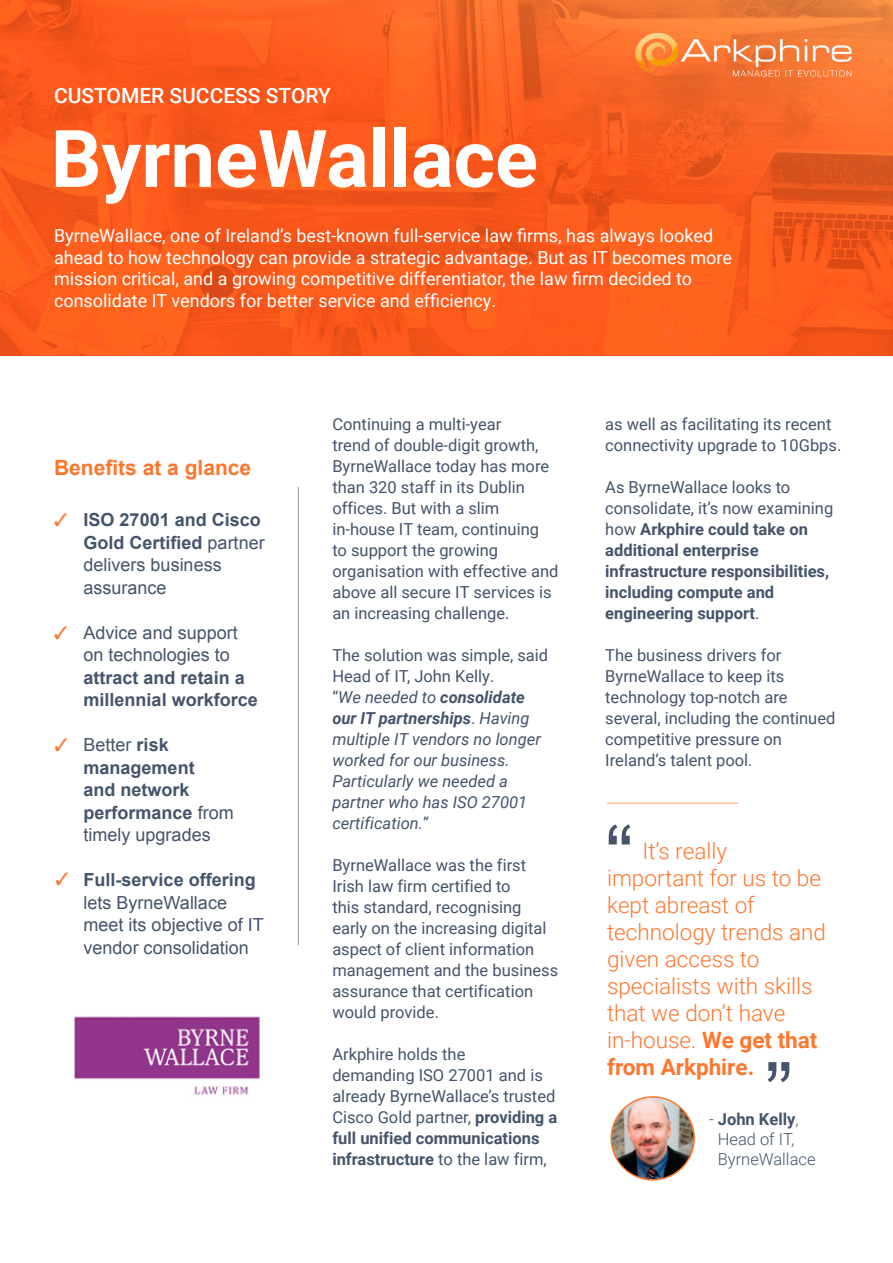
<style>
.page{position:relative;width:893px;height:1263px;background:#fff}
.page>*{position:absolute;margin:0;border:0;box-sizing:border-box;transform-origin:0 0}
.t1{font:85.5px "Arial";color:#44546a}
.t2{font:700 79.5px "Roboto";color:#fff}
.t3{font:300 22.5px/27px "Roboto";color:#ff762d}
.t4{font:700 22.5px/27px "Roboto";color:#ff762d}
.t5{font:500 21px "Roboto";color:#fff}
.t6{font:700 21px "Arial";color:#ff762d}
.t7{font:18px/21.6px "Roboto";color:#fff}
.t8{font:18px/22.5px "Arial";color:#44546a}
.t9{font:700 18px/22.5px "Arial";color:#44546a}
.t10{font:16.5px/21px "Roboto";color:#44546a}
.t11{font:italic 16.5px/21px "Roboto";color:#44546a}
.t12{font:700 16.5px/21px "Roboto";color:#44546a}
.t13{font:300 16.5px "Roboto";color:#44546a}
.s1{font-weight:700}
.s2{font-weight:400}
.s3{font-style:normal}
.s4{font-weight:300}
.s5{color:#fff}
</style>
<div class="page">
<img style="left:0;top:1px;width:893px;height:355px">
<img style="left:73px;top:1016px;width:187px;height:79px">
<hr style="left:298px;top:487px;width:1px;height:458px;background:#44546a">
<hr style="left:607px;top:802px;width:131px;height:2px;background:#ff762d">
<img style="left:610px;top:1096px;width:85px;height:85px">
<p class="t5" style="left:54px;top:81px;width:278px">CUSTOMER SUCCESS STORY</p>
<p class="t2" style="left:51px;top:103px;width:489px">ByrneWallace</p>
<p class="t7" style="left:54px;top:224px;width:680px">ByrneWallace, one of Ireland’s best-known full-service law firms, has always looked ahead to how technology can provide a strategic advantage. But as IT becomes more mission critical, and a growing competitive differentiator, the law firm decided to consolidate IT vendors for better service and efficiency.</p>
<p class="t6" style="left:54px;top:454px;width:199px">Benefits at a glance</p>
<p class="t8" style="left:84px;top:509px;width:183px"><span class="s1">ISO 27001 and Cisco<br>Gold Certified</span> partner delivers business assurance</p>
<p class="t9" style="left:84px;top:622px;width:176px"><span class="s2">Advice and support on technologies to </span>attract and retain a millennial workforce</p>
<p class="t9" style="left:84px;top:734px;width:152px"><span class="s2">Better</span> risk management<br>and network performance <span class="s2">from timely upgrades</span></p>
<p class="t8" style="left:84px;top:869px;width:182px"><span class="s1">Full-service offering </span>lets ByrneWallace meet its objective of IT</p>
<p class="t8" style="left:84px;top:936px;width:167px">vendor consolidation</p>
<p class="t10" style="left:332px;top:413px;width:228px">Continuing a multi-year<br>trend of double-digit growth,<br>ByrneWallace today has more than 320 staff in its Dublin offices. But with a slim in-house IT team, continuing<br>to support the growing organisation with effective and above all secure IT services is an increasing challenge.</p>
<p class="t11" style="left:332px;top:644px;width:217px"><span class="s3">The solution was simple, said<br>Head of IT, John Kelly.<br>“</span>We needed to <span class="s1">consolidate our IT partnerships</span><span class="s3">.</span> Having multiple IT vendors no longer worked for our business.<br>Particularly we needed a partner who has ISO 27001 certification.<span class="s3">”</span></p>
<p class="t10" style="left:332px;top:854px;width:227px">ByrneWallace was the first<br>Irish law firm certified to<br>this standard, recognising early on the increasing digital aspect of client information management and the business assurance that certification would provide.</p>
<p class="t10" style="left:332px;top:1043px;width:227px">Arkphire holds the<br>demanding ISO 27001 and is already ByrneWallace’s trusted<br>Cisco Gold partner, <span class="s1">providing a full unified communications infrastructure</span> to the law firm,</p>
<p class="t10" style="left:605px;top:413px;width:238px">as well as facilitating its recent connectivity upgrade to 10Gbps.</p>
<p class="t10" style="left:605px;top:476px;width:187px">As ByrneWallace looks to</p>
<p class="t12" style="left:605px;top:497px;width:230px"><span class="s2">consolidate, it’s now examining how</span> Arkphire could take on additional enterprise infrastructure responsibilities, including compute and engineering support<span class="s2">.</span></p>
<p class="t10" style="left:605px;top:644px;width:181px">The business drivers for<br>ByrneWallace to keep its</p>
<p class="t10" style="left:605px;top:686px;width:232px">technology top-notch are several, including the continued competitive pressure on<br>Ireland’s talent pool.</p>
<p class="t1" style="left:605px;top:801px;width:30px">“</p>
<p class="t3" style="left:642px;top:837px;width:86px">It’s really</p>
<p class="t3" style="left:607px;top:864px;width:216px">important for us to be kept abreast of</p>
<p class="t3" style="left:607px;top:918px;width:221px">technology trends and given access to</p>
<p class="t3" style="left:607px;top:972px;width:207px">specialists with skills that we don’t have</p>
<p class="t4" style="left:607px;top:1026px;width:212px"><span class="s4">in-house.</span> We get that from Arkphire.</p>
<p class="t1" style="left:793px;top:1106px;width:30px;rotate:-180deg">“</p>
<p class="t12" style="left:709px;top:1108px;width:91px"><span class="s4">-</span> John Kelly<span class="s4">,</span></p>
<p class="t13" style="left:709px;top:1127px;width:87px"><span class="s5">-</span> Head of IT,</p>
<p class="t13" style="left:709px;top:1147px;width:108px"><span class="s5">-</span> ByrneWallace</p>
</div>
